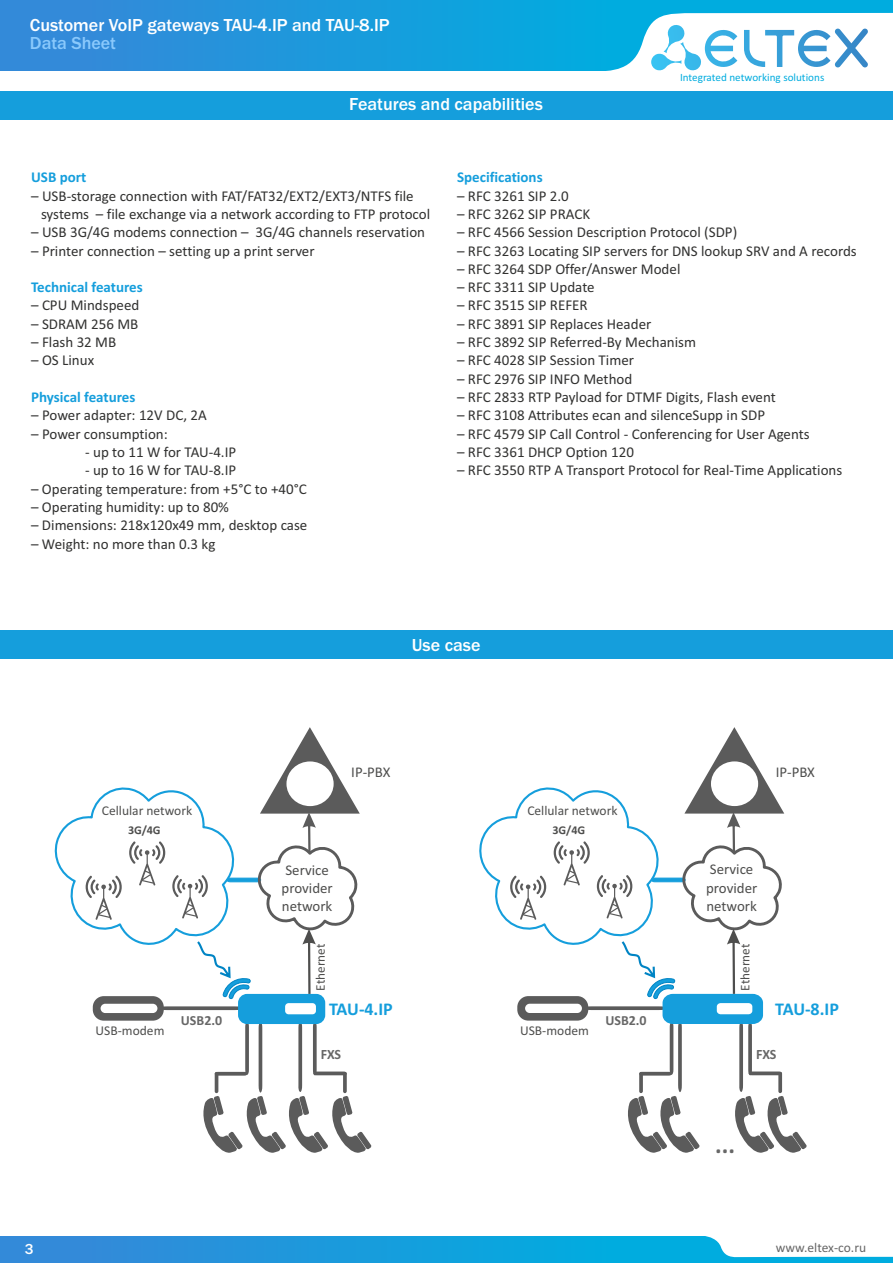
<style>
.page{position:relative;width:893px;height:1263px;background:#fff}
.page>*{position:absolute;margin:0;border:0;box-sizing:border-box;transform-origin:0 0}
.t1{font:700 25.2px "Calibri";color:#676767}
.t2{font:500 18px "Franklin Gothic";color:#fff}
.t3{font:700 18px "Calibri";letter-spacing:-.015em;color:#159edc}
.t4{font:500 18px "Franklin Gothic";color:#8ac9fc}
.t5{font:15px/18.3px "Calibri";color:#313130}
.t6{font:700 15px "Calibri";color:#159edc}
.t7{font:500 15px "Franklin Gothic";color:#fff}
.t8{font:14.85px/18.1px "Calibri";color:#4e4e4d}
.t9{font:700 14.25px "Calibri";letter-spacing:-.01em;color:#676767}
.t10{font:700 13.95px "Calibri";color:#676767}
.t11{font:13.5px "Calibri";color:#4e4e4d}
.t12{font:13.5px "Calibri";color:#666}
.t13{font:13.2px "Calibri";color:#4e4e4d}
.t14{font:700 12px "Calibri";color:#4e4e4d}
.t15{font:11.1px "Calibri";color:#00acdf}
</style>
<div class="page">
<div style="left:0;top:1236px;width:893px;height:27px;background:linear-gradient(to right,#3489d9,#00b4e0)"></div>
<svg style="left:703px;top:1236px;width:190px;height:21px"></svg>
<div style="left:0;top:0;width:893px;height:71px;background:linear-gradient(to right,#3489d9,#00b4e0)"></div>
<svg style="left:589px;top:13px;width:304px;height:58px"></svg>
<div style="left:0;top:91px;width:893px;height:29px;background:#159edc"></div>
<div style="left:0;top:630px;width:893px;height:29px;background:#159edc"></div>
<svg style="left:54px;top:727px;width:318px;height:426px"></svg>
<svg style="left:479px;top:727px;width:328px;height:426px"></svg>
<p class="t2" style="left:30px;top:19px;width:361px">Customer VoIP gateways TAU-4.IP and TAU-8.IP</p>
<p class="t4" style="left:30px;top:36px;width:88px">Data Sheet</p>
<p class="t2" style="left:349px;top:98px;width:195px">Features and capabilities</p>
<p class="t15" style="left:680px;top:73px;width:146px">Integrated networking solutions</p>
<p class="t6" style="left:31px;top:171px;width:57px">USB port</p>
<p class="t5" style="left:41px;top:188px;width:391px;text-indent:-10px">– USB-storage connection with FAT/FAT32/EXT2/EXT3/NTFS file systems – file exchange via a network according to FTP protocol</p>
<p class="t5" style="left:31px;top:224px;width:395px">– USB 3G/4G modems connection – 3G/4G channels reservation</p>
<p class="t5" style="left:31px;top:243px;width:285px">– Printer connection – setting up a print server</p>
<p class="t6" style="left:31px;top:281px;width:113px">Technical features</p>
<p class="t5" style="left:31px;top:298px;width:110px">– CPU Mindspeed</p>
<p class="t5" style="left:31px;top:316px;width:109px">– SDRAM 256 MB</p>
<p class="t5" style="left:31px;top:334px;width:87px">– Flash 32 MB</p>
<p class="t5" style="left:31px;top:352px;width:65px">– OS Linux</p>
<p class="t6" style="left:31px;top:391px;width:106px">Physical features</p>
<p class="t5" style="left:31px;top:407px;width:177px">– Power adapter: 12V DC, 2A</p>
<p class="t5" style="left:31px;top:426px;width:138px">– Power consumption:</p>
<p class="t5" style="left:85px;top:444px;width:153px">- up to 11 W for TAU-4.IP</p>
<p class="t5" style="left:85px;top:462px;width:153px">- up to 16 W for TAU-8.IP</p>
<p class="t5" style="left:31px;top:481px;width:277px">– Operating temperature: from +5°С to +40°С</p>
<p class="t5" style="left:31px;top:499px;width:199px">– Operating humidity: up to 80%</p>
<p class="t5" style="left:31px;top:517px;width:278px">– Dimensions: 218х120х49 mm, desktop case</p>
<p class="t5" style="left:31px;top:536px;width:186px">– Weight: no more than 0.3 kg</p>
<p class="t6" style="left:457px;top:171px;width:87px">Specifications</p>
<p class="t5" style="left:457px;top:188px;width:113px">– RFC 3261 SIP 2.0</p>
<p class="t5" style="left:457px;top:206px;width:135px">– RFC 3262 SIP PRACK</p>
<p class="t5" style="left:457px;top:224px;width:282px">– RFC 4566 Session Description Protocol (SDP)</p>
<p class="t5" style="left:457px;top:243px;width:401px">– RFC 3263 Locating SIP servers for DNS lookup SRV and A records</p>
<p class="t5" style="left:457px;top:261px;width:225px">– RFC 3264 SDP Offer/Answer Model</p>
<p class="t5" style="left:457px;top:279px;width:139px">– RFC 3311 SIP Update</p>
<p class="t5" style="left:457px;top:298px;width:132px">– RFC 3515 SIP REFER</p>
<p class="t5" style="left:457px;top:316px;width:196px">– RFC 3891 SIP Replaces Header</p>
<p class="t5" style="left:457px;top:334px;width:240px">– RFC 3892 SIP Referred-By Mechanism</p>
<p class="t5" style="left:457px;top:352px;width:178px">– RFC 4028 SIP Session Timer</p>
<p class="t5" style="left:457px;top:371px;width:177px">– RFC 2976 SIP INFO Method</p>
<p class="t5" style="left:457px;top:389px;width:320px">– RFC 2833 RTP Payload for DTMF Digits, Flash event</p>
<p class="t5" style="left:457px;top:407px;width:309px">– RFC 3108 Attributes ecan and silenceSupp in SDP</p>
<p class="t5" style="left:457px;top:426px;width:354px">– RFC 4579 SIP Call Control - Conferencing for User Agents</p>
<p class="t5" style="left:457px;top:444px;width:178px">– RFC 3361 DHCP Option 120</p>
<p class="t5" style="left:457px;top:462px;width:387px">– RFC 3550 RTP A Transport Protocol for Real-Time Applications</p>
<p class="t2" style="left:412px;top:638px;width:70px">Use case</p>
<p class="t8" style="left:351px;top:764px;width:41px">IP-PBX</p>
<p class="t8" style="left:776px;top:764px;width:41px">IP-PBX</p>
<p class="t11" style="left:102px;top:805px;width:92px">Cellular network</p>
<p class="t11" style="left:527px;top:805px;width:92px">Cellular network</p>
<p class="t14" style="left:128px;top:824px;width:34px;rotate:1deg">3G/4G</p>
<p class="t14" style="left:553px;top:824px;width:34px;rotate:1deg">3G/4G</p>
<p class="t8" style="left:282px;top:862px;width:53px">Service provider network</p>
<p class="t8" style="left:706px;top:862px;width:53px">Service provider network</p>
<p class="t13" style="left:315px;top:991px;width:48px;rotate:-90deg">Ethernet</p>
<p class="t13" style="left:740px;top:991px;width:48px;rotate:-90deg">Ethernet</p>
<p class="t11" style="left:96px;top:1025px;width:70px">USB-modem</p>
<p class="t10" style="left:181px;top:1014px;width:43px">USB2.0</p>
<p class="t3" style="left:329px;top:1001px;width:65px">TAU-4.IP</p>
<p class="t9" style="left:321px;top:1048px;width:22px">FXS</p>
<p class="t11" style="left:520px;top:1025px;width:70px">USB-modem</p>
<p class="t10" style="left:605px;top:1014px;width:43px">USB2.0</p>
<p class="t3" style="left:775px;top:1001px;width:65px">TAU-8.IP</p>
<p class="t9" style="left:756px;top:1048px;width:22px">FXS</p>
<h1 class="t1" style="left:715px;top:1134px;width:21px">...</h1>
<p class="t7" style="left:25px;top:1243px;width:10px">3</p>
<p class="t12" style="left:776px;top:1242px;width:92px">www.eltex-co.ru</p>
</div>
